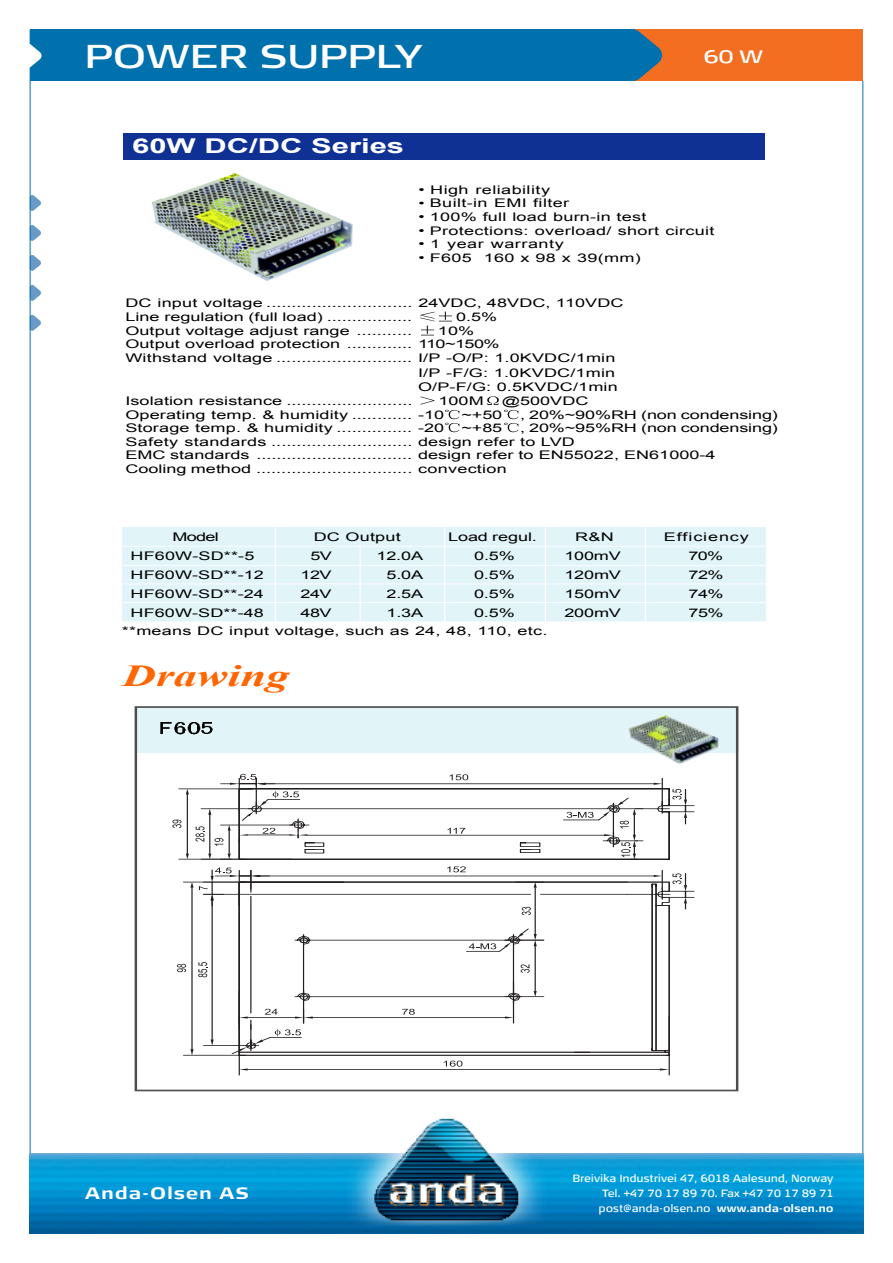
<style>
.page{position:relative;width:893px;height:1263px;background:#fff}
.page>*{position:absolute;margin:0;border:0;box-sizing:border-box;transform-origin:0 0}
.t1{font:33px "Signa Ext Column";letter-spacing:.03em;color:#fff}
.t2{font:italic 700 30.6px "Times New Roman";letter-spacing:-.005em;color:#ff6500;scale:1.52 1}
.t3{font:700 20.4px "Arial";color:#fff;scale:1.52 1}
.t4{font:18px "Signa Ext Column";color:#fff}
.t5{font:700 16.5px "Signa Ext";letter-spacing:.1em;color:#fff;scale:.9 1}
.t6{font:11.85px/13.5px "Arial";letter-spacing:.005em;color:#000;scale:1.52 1}
.t7{font:11.85px "Arial";letter-spacing:.05em;color:#000;scale:1.52 1}
.t8{font:10.5px/15px "Signa Ext Column";letter-spacing:.05em;color:#fff;text-align:center;scale:.8 1}
.s1{font-weight:700}
</style>
<div class="page">
<div style="left:625px;top:30px;width:238px;height:51px;background:#f36e21"></div>
<svg style="left:634px;top:30px;width:28px;height:51px"></svg>
<div style="left:30px;top:30px;width:604px;height:51px;background:#0071ad"></div>
<img style="left:30px;top:1153px;width:833px;height:80px">
<svg style="left:31px;top:195px;width:10px;height:16px"></svg>
<svg style="left:31px;top:225px;width:10px;height:16px"></svg>
<svg style="left:31px;top:255px;width:10px;height:16px"></svg>
<svg style="left:31px;top:285px;width:10px;height:16px"></svg>
<svg style="left:31px;top:315px;width:10px;height:16px"></svg>
<img style="left:291px;top:1091px;width:318px;height:143px">
<hr style="left:862px;top:81px;width:1px;height:1072px;background:#0071ad">
<hr style="left:30px;top:30px;width:1px;height:1123px;background:#0071ad">
<svg style="left:29px;top:43px;width:13px;height:25px"></svg>
<img style="left:152px;top:173px;width:201px;height:108px">
<img style="left:419px;top:188px;width:5px;height:4px">
<img style="left:419px;top:201px;width:5px;height:4px">
<img style="left:419px;top:215px;width:5px;height:4px">
<img style="left:419px;top:229px;width:5px;height:4px">
<img style="left:419px;top:242px;width:5px;height:18px">
<img style="left:420px;top:311px;width:32px;height:11px">
<img style="left:421px;top:325px;width:13px;height:11px">
<img style="left:420px;top:396px;width:15px;height:9px">
<img style="left:487px;top:396px;width:12px;height:9px">
<img style="left:445px;top:409px;width:15px;height:11px">
<img style="left:504px;top:409px;width:15px;height:11px">
<img style="left:445px;top:422px;width:15px;height:11px">
<img style="left:504px;top:422px;width:15px;height:11px">
<div style="left:123px;top:133px;width:642px;height:27px;background:#0e3193"></div>
<div style="left:122px;top:528px;width:644px;height:94px;background:#e1f4f8"></div>
<hr style="left:275px;top:527px;width:1px;height:95px;background:#fff">
<hr style="left:360px;top:546px;width:1px;height:76px;background:#fff">
<hr style="left:444px;top:527px;width:1px;height:95px;background:#fff">
<hr style="left:545px;top:527px;width:1px;height:95px;background:#fff">
<hr style="left:645px;top:527px;width:1px;height:95px;background:#fff">
<hr style="left:122px;top:546px;width:644px;height:1px;background:#fff">
<hr style="left:122px;top:565px;width:644px;height:1px;background:#fff">
<hr style="left:122px;top:583px;width:644px;height:1px;background:#fff">
<hr style="left:122px;top:602px;width:644px;height:1px;background:#fff">
<hr style="left:122px;top:621px;width:644px;height:1px;background:#fff">
<svg style="left:172px;top:773px;width:523px;height:303px"></svg>
<div style="left:135px;top:706px;width:603px;height:47px;background:#e1f4f8"></div>
<img style="left:160px;top:722px;width:53px;height:13px">
<div style="left:135px;top:706px;width:603px;height:385px;border:2px solid #4d4d4d"></div>
<img style="left:628px;top:715px;width:91px;height:49px">
<p class="t1" style="left:85px;top:35px;width:338px">POWER SUPPLY</p>
<p class="t4" style="left:704px;top:45px;width:60px">60 W</p>
<p class="t3" style="left:132px;top:132px;width:180px">60W DC/DC Series</p>
<p class="t6" style="left:430px;top:183px;width:189px">High reliability<br>Built-in EMI filter<br>100% full load burn-in test<br>Protections: overload/ short circuit<br>1 year warranty<br>F605 160 x 98 x 39(mm)</p>
<p class="t6" style="left:125px;top:296px;width:329px">DC input voltage ............................. 24VDC, 48VDC, 110VDC<br>Line regulation (full load) .................</p>
<p class="t6" style="left:456px;top:310px;width:29px">0.5%</p>
<p class="t6" style="left:125px;top:324px;width:190px">Output voltage adjust range ...........</p>
<p class="t6" style="left:438px;top:324px;width:25px">10%</p>
<p class="t6" style="left:125px;top:337px;width:248px">Output overload protection ............. 110~150%</p>
<p class="t6" style="left:125px;top:351px;width:324px">Withstand voltage ........................... I/P -O/P: 1.0KVDC/1min</p>
<p class="t6" style="left:418px;top:366px;width:131px">I/P -F/G: 1.0KVDC/1min</p>
<p class="t6" style="left:418px;top:380px;width:133px">O/P-F/G: 0.5KVDC/1min</p>
<p class="t6" style="left:125px;top:394px;width:190px">Isolation resistance .........................</p>
<p class="t6" style="left:439px;top:394px;width:31px">100M</p>
<p class="t6" style="left:502px;top:394px;width:59px">@500VDC</p>
<p class="t6" style="left:125px;top:408px;width:211px">Operating temp. &amp; humidity ............ -10</p>
<p class="t6" style="left:461px;top:408px;width:28px">~+50</p>
<p class="t6" style="left:520px;top:408px;width:171px">, 20%~90%RH (non condensing)</p>
<p class="t6" style="left:125px;top:421px;width:211px">Storage temp. &amp; humidity ............... -20</p>
<p class="t6" style="left:461px;top:421px;width:28px">~+85</p>
<p class="t6" style="left:125px;top:421px;width:431px;text-indent:395px">, 20%~95%RH (non condensing)<br>Safety standards ............................ design refer to LVD<br>EMC standards ............................... design refer to EN55022, EN61000-4<br>Cooling method ............................... convection</p>
<p class="t6" style="left:172px;top:531px;width:32px">Model</p>
<p class="t6" style="left:314px;top:531px;width:59px">DC Output</p>
<p class="t6" style="left:448px;top:531px;width:60px">Load regul.</p>
<p class="t6" style="left:575px;top:531px;width:27px">R&amp;N</p>
<p class="t7" style="left:664px;top:529px;width:58px">Efficiency</p>
<p class="t6" style="left:131px;top:549px;width:83px">HF60W-SD**-5</p>
<p class="t6" style="left:311px;top:549px;width:16px">5V</p>
<p class="t6" style="left:377px;top:549px;width:32px">12.0A</p>
<p class="t6" style="left:474px;top:549px;width:28px">0.5%</p>
<p class="t6" style="left:564px;top:549px;width:39px">100mV</p>
<p class="t6" style="left:688px;top:549px;width:25px">70%</p>
<p class="t6" style="left:131px;top:568px;width:89px">HF60W-SD**-12</p>
<p class="t6" style="left:301px;top:568px;width:22px">12V</p>
<p class="t6" style="left:386px;top:568px;width:26px">5.0A</p>
<p class="t6" style="left:474px;top:568px;width:28px">0.5%</p>
<p class="t6" style="left:564px;top:568px;width:39px">120mV</p>
<p class="t6" style="left:688px;top:568px;width:25px">72%</p>
<p class="t6" style="left:131px;top:588px;width:89px">HF60W-SD**-24</p>
<p class="t6" style="left:301px;top:588px;width:22px">24V</p>
<p class="t6" style="left:386px;top:588px;width:26px">2.5A</p>
<p class="t6" style="left:474px;top:588px;width:28px">0.5%</p>
<p class="t6" style="left:564px;top:588px;width:39px">150mV</p>
<p class="t6" style="left:688px;top:588px;width:25px">74%</p>
<p class="t6" style="left:131px;top:606px;width:89px">HF60W-SD**-48</p>
<p class="t6" style="left:301px;top:606px;width:22px">48V</p>
<p class="t6" style="left:386px;top:606px;width:26px">1.3A</p>
<p class="t6" style="left:474px;top:606px;width:28px">0.5%</p>
<p class="t6" style="left:564px;top:606px;width:39px">200mV</p>
<p class="t6" style="left:688px;top:606px;width:25px">75%</p>
<p class="t6" style="left:122px;top:624px;width:281px">**means DC input voltage, such as 24, 48, 110, etc.</p>
<p class="t2" style="left:123px;top:655px;width:111px">Drawing</p>
<p class="t5" style="left:85px;top:1183px;width:183px">Anda-Olsen AS</p>
<p class="t8" style="left:573px;top:1171px;width:327px">Breivika Industrivei 47, 6018 Aalesund, Norway</p>
<p class="t8" style="left:599px;top:1186px;width:295px">Tel. +47 70 17 89 70. Fax +47 70 17 89 71 post@anda-olsen.no <span class="s1">www.anda-olsen.no</span></p>
</div>
